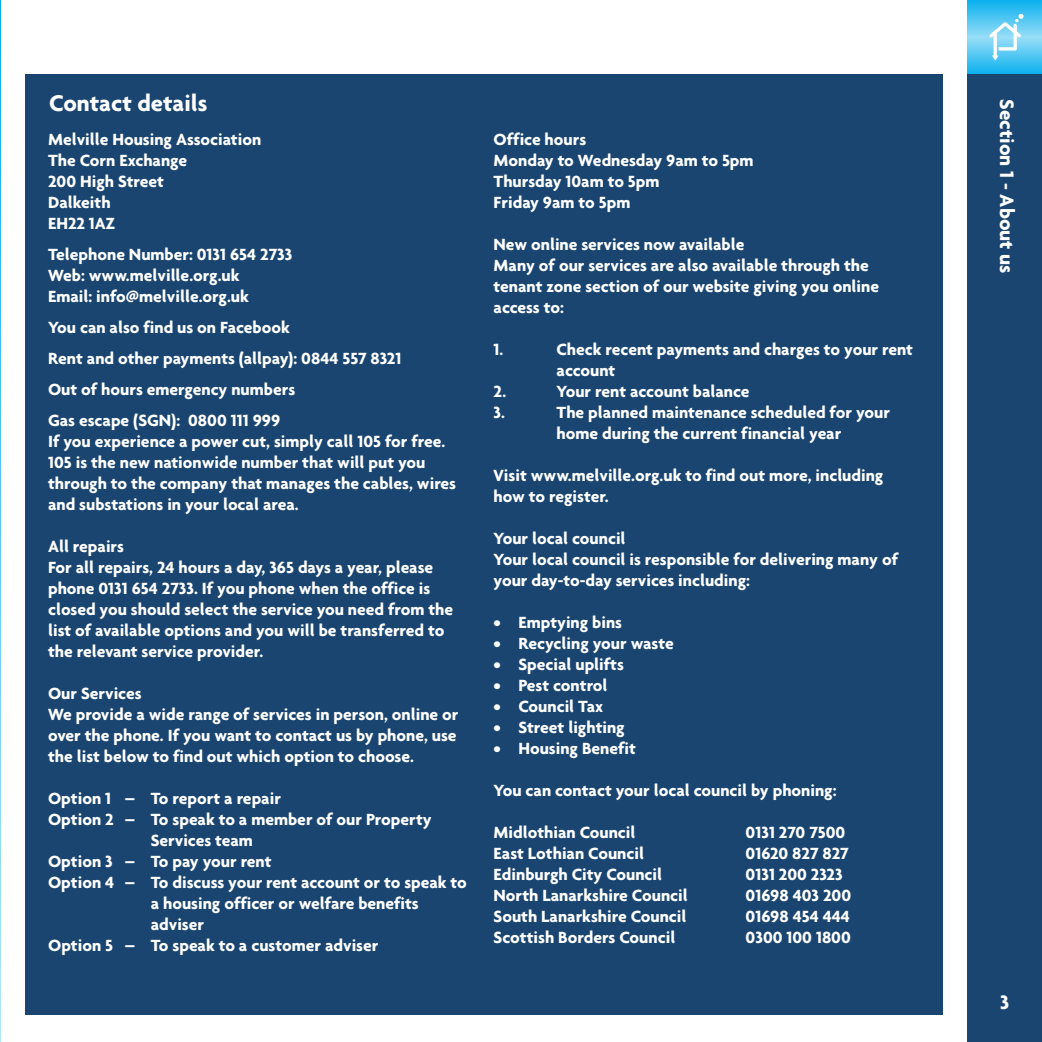
<style>
.page{position:relative;width:1042px;height:1042px;background:#fff}
.page>*{position:absolute;margin:0;border:0;box-sizing:border-box;transform-origin:0 0}
.t1{font:700 24.5px "Agenda";color:#fff}
.t2{font:700 21px "Agenda";color:#fff}
.t3{font:700 17.5px/21px "Agenda";color:#fff}
</style>
<div class="page">
<svg style="left:0;top:0;width:1px;height:1042px"></svg>
<svg style="left:967px;top:0;width:75px;height:74px;background:#45c3f1"></svg>
<svg style="left:989px;top:14px;width:34px;height:47px"></svg>
<div style="left:967px;top:74px;width:75px;height:968px;background:#194570"></div>
<div style="left:25px;top:74px;width:918px;height:941px;background:#194570"></div>
<h1 class="t1" style="left:49px;top:88px;width:160px">Contact details</h1>
<p class="t3" style="left:48px;top:128px;width:215px">Melville Housing Association<br>The Corn Exchange<br>200 High Street<br>Dalkeith<br>EH22 1AZ</p>
<p class="t3" style="left:48px;top:243px;width:246px">Telephone Number: 0131 654 2733<br>Web: www.melville.org.uk<br>Email: info@melville.org.uk</p>
<p class="t3" style="left:48px;top:311px;width:355px;line-height:31px">You can also find us on Facebook<br>Rent and other payments (allpay): 0844 557 8321<br>Out of hours emergency numbers<br>Gas escape (SGN): 0800 111 999</p>
<p class="t3" style="left:48px;top:430px;width:409px">If you experience a power cut, simply call 105 for free.<br>105 is the new nationwide number that will put you through to the company that manages the cables, wires and substations in your local area.</p>
<p class="t3" style="left:48px;top:535px;width:407px">All repairs<br>For all repairs, 24 hours a day, 365 days a year, please phone 0131 654 2733. If you phone when the office is closed you should select the service you need from the list of available options and you will be transferred to the relevant service provider.</p>
<p class="t3" style="left:48px;top:682px;width:412px">Our Services<br>We provide a wide range of services in person, online or over the phone. If you want to contact us by phone, use the list below to find out which option to choose.</p>
<p class="t3" style="left:48px;top:787px;width:234px">Option 1 – To report a repair</p>
<p class="t3" style="left:48px;top:808px;width:385px">Option 2 – To speak to a member of our Property</p>
<p class="t3" style="left:151px;top:829px;width:104px">Services team</p>
<p class="t3" style="left:48px;top:850px;width:225px">Option 3 – To pay your rent</p>
<p class="t3" style="left:48px;top:871px;width:420px">Option 4 – To discuss your rent account or to speak to</p>
<p class="t3" style="left:151px;top:892px;width:270px">a housing officer or welfare benefits</p>
<p class="t3" style="left:151px;top:913px;width:55px">adviser</p>
<p class="t3" style="left:48px;top:934px;width:332px">Option 5 – To speak to a customer adviser</p>
<p class="t3" style="left:493px;top:128px;width:261px">Office hours<br>Monday to Wednesday 9am to 5pm<br>Thursday 10am to 5pm<br>Friday 9am to 5pm</p>
<p class="t3" style="left:493px;top:233px;width:387px">New online services now available<br>Many of our services are also available through the tenant zone section of our website giving you online access to:</p>
<p class="t3" style="left:493px;top:338px;width:11px">1.</p>
<p class="t3" style="left:556px;top:338px;width:358px">Check recent payments and charges to your rent account</p>
<p class="t3" style="left:493px;top:380px;width:14px">2.</p>
<p class="t3" style="left:556px;top:380px;width:194px">Your rent account balance</p>
<p class="t3" style="left:493px;top:401px;width:13px">3.</p>
<p class="t3" style="left:556px;top:401px;width:335px">The planned maintenance scheduled for your home during the current financial year</p>
<p class="t3" style="left:493px;top:464px;width:391px">Visit www.melville.org.uk to find out more, including how to register.</p>
<p class="t3" style="left:493px;top:527px;width:406px">Your local council<br>Your local council is responsible for delivering many of your day-to-day services including:</p>
<p class="t3" style="left:493px;top:611px;width:130px">• Emptying bins</p>
<p class="t3" style="left:493px;top:632px;width:182px">• Recycling your waste</p>
<p class="t3" style="left:493px;top:653px;width:132px">• Special uplifts</p>
<p class="t3" style="left:493px;top:674px;width:115px">• Pest control</p>
<p class="t3" style="left:493px;top:695px;width:111px">• Council Tax</p>
<p class="t3" style="left:493px;top:716px;width:133px">• Street lighting</p>
<p class="t3" style="left:493px;top:737px;width:144px">• Housing Benefit</p>
<p class="t3" style="left:493px;top:779px;width:344px">You can contact your local council by phoning:</p>
<p class="t3" style="left:493px;top:821px;width:143px">Midlothian Council</p>
<p class="t3" style="left:745px;top:821px;width:101px">0131 270 7500</p>
<p class="t3" style="left:493px;top:842px;width:152px">East Lothian Council</p>
<p class="t3" style="left:745px;top:842px;width:105px">01620 827 827</p>
<p class="t3" style="left:493px;top:863px;width:170px">Edinburgh City Council</p>
<p class="t3" style="left:745px;top:863px;width:98px">0131 200 2323</p>
<p class="t3" style="left:493px;top:884px;width:196px">North Lanarkshire Council</p>
<p class="t3" style="left:745px;top:884px;width:107px">01698 403 200</p>
<p class="t3" style="left:493px;top:905px;width:194px">South Lanarkshire Council</p>
<p class="t3" style="left:745px;top:905px;width:106px">01698 454 444</p>
<p class="t3" style="left:493px;top:926px;width:183px">Scottish Borders Council</p>
<p class="t3" style="left:745px;top:926px;width:107px">0300 100 1800</p>
<p class="t2" style="left:1020px;top:99px;width:176px;rotate:90deg">Section 1 - About us</p>
<p class="t2" style="left:1000px;top:990px;width:11px">3</p>
</div>
